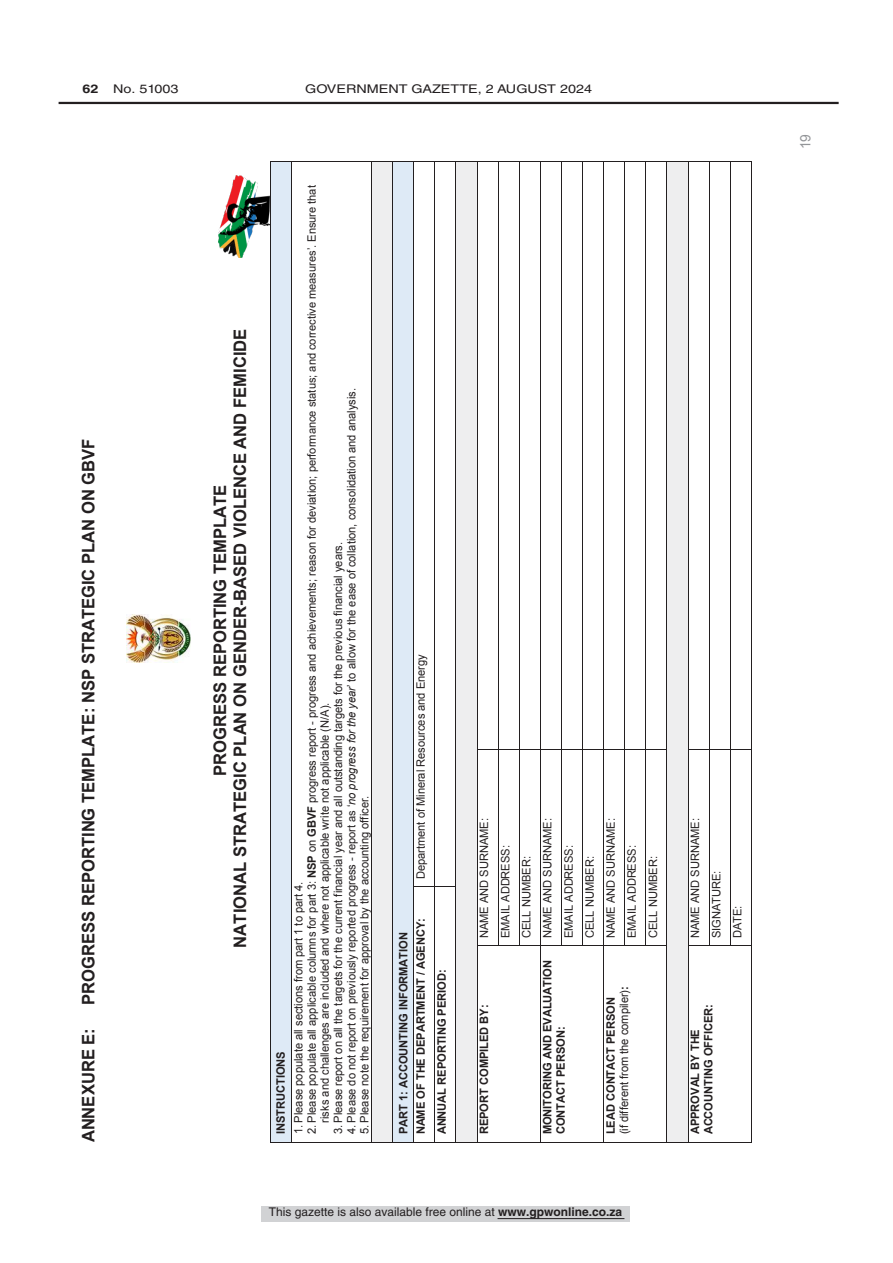
<style>
.page{position:relative;width:893px;height:1263px;background:#fff}
.page>*{position:absolute;margin:0;border:0;box-sizing:border-box;transform-origin:0 0}
.t1{font:700 17.25px/20px "Arial";color:#231f20;scale:.96 1}
.t2{font:14.4px "Arial";color:#939598;scale:.96 1}
.t3{font:12px "Helvetica LT Std";color:#231f20}
.t4{font:12px "Helvetica LT Std";color:#231f20;scale:1.2 1}
.t5{font:11.55px/21.1px "Arial";letter-spacing:-.005em;color:#231f20;scale:.96 1}
.t6{font:700 11.55px/17.4px "Arial";letter-spacing:-.005em;color:#231f20;scale:.96 1}
.s1{font-weight:700}
.s2{font-style:italic}
</style>
<div class="page">
<div style="left:261px;top:1206px;width:369px;height:16px;background:#d1d2d4"></div>
<hr style="left:498px;top:1218px;width:126px;height:1px;background:#231f20">
<hr style="left:59px;top:102px;width:780px;height:2px;background:#231f20">
<div style="left:270px;top:161px;width:21px;height:980px;background:#deeaf6"></div>
<hr style="left:270px;top:161px;width:1px;height:981px;background:#231f20">
<svg style="left:270px;top:1142px;width:21px;height:1px"></svg>
<hr style="left:291px;top:161px;width:1px;height:981px;background:#231f20">
<svg style="left:271px;top:161px;width:20px;height:1px"></svg>
<hr style="left:291px;top:1142px;width:80px;height:1px;background:#231f20">
<hr style="left:291px;top:161px;width:80px;height:1px;background:#231f20">
<div style="left:372px;top:161px;width:20px;height:980px;background:#eeeeef"></div>
<hr style="left:371px;top:161px;width:1px;height:981px;background:#231f20">
<div style="left:393px;top:161px;width:20px;height:980px;background:#deeaf6"></div>
<hr style="left:392px;top:161px;width:1px;height:981px;background:#231f20">
<hr style="left:413px;top:887px;width:1px;height:255px;background:#231f20">
<hr style="left:413px;top:161px;width:1px;height:725px;background:#231f20">
<hr style="left:434px;top:887px;width:1px;height:255px;background:#231f20">
<hr style="left:434px;top:161px;width:1px;height:725px;background:#231f20">
<div style="left:456px;top:161px;width:21px;height:980px;background:#eeeeef"></div>
<hr style="left:456px;top:887px;width:1px;height:255px;background:#231f20">
<svg style="left:413px;top:886px;width:43px;height:1px"></svg>
<hr style="left:456px;top:161px;width:1px;height:725px;background:#231f20">
<hr style="left:477px;top:946px;width:1px;height:196px;background:#231f20">
<hr style="left:477px;top:750px;width:1px;height:195px;background:#231f20">
<hr style="left:477px;top:161px;width:1px;height:588px;background:#231f20">
<hr style="left:498px;top:750px;width:1px;height:195px;background:#231f20">
<hr style="left:498px;top:161px;width:1px;height:588px;background:#231f20">
<hr style="left:519px;top:750px;width:1px;height:195px;background:#231f20">
<hr style="left:519px;top:161px;width:1px;height:588px;background:#231f20">
<hr style="left:540px;top:946px;width:1px;height:196px;background:#231f20">
<hr style="left:540px;top:750px;width:1px;height:195px;background:#231f20">
<hr style="left:540px;top:161px;width:1px;height:588px;background:#231f20">
<hr style="left:561px;top:750px;width:1px;height:195px;background:#231f20">
<hr style="left:561px;top:161px;width:1px;height:588px;background:#231f20">
<hr style="left:582px;top:750px;width:1px;height:195px;background:#231f20">
<hr style="left:582px;top:161px;width:1px;height:588px;background:#231f20">
<hr style="left:603px;top:946px;width:1px;height:196px;background:#231f20">
<hr style="left:603px;top:750px;width:1px;height:195px;background:#231f20">
<hr style="left:603px;top:161px;width:1px;height:588px;background:#231f20">
<hr style="left:624px;top:750px;width:1px;height:195px;background:#231f20">
<hr style="left:624px;top:161px;width:1px;height:588px;background:#231f20">
<hr style="left:645px;top:750px;width:1px;height:195px;background:#231f20">
<hr style="left:645px;top:161px;width:1px;height:588px;background:#231f20">
<div style="left:667px;top:161px;width:21px;height:980px;background:#eeeeef"></div>
<hr style="left:666px;top:946px;width:1px;height:196px;background:#231f20">
<svg style="left:477px;top:945px;width:190px;height:1px"></svg>
<hr style="left:666px;top:750px;width:1px;height:195px;background:#231f20">
<svg style="left:477px;top:749px;width:190px;height:1px"></svg>
<hr style="left:666px;top:161px;width:1px;height:588px;background:#231f20">
<hr style="left:688px;top:946px;width:1px;height:196px;background:#231f20">
<hr style="left:688px;top:750px;width:1px;height:195px;background:#231f20">
<hr style="left:688px;top:161px;width:1px;height:588px;background:#231f20">
<hr style="left:709px;top:750px;width:1px;height:195px;background:#231f20">
<hr style="left:709px;top:161px;width:1px;height:588px;background:#231f20">
<hr style="left:730px;top:750px;width:1px;height:195px;background:#231f20">
<hr style="left:730px;top:161px;width:1px;height:588px;background:#231f20">
<svg style="left:371px;top:1142px;width:381px;height:1px"></svg>
<hr style="left:751px;top:946px;width:1px;height:196px;background:#231f20">
<svg style="left:688px;top:945px;width:64px;height:1px"></svg>
<hr style="left:751px;top:750px;width:1px;height:195px;background:#231f20">
<svg style="left:688px;top:749px;width:64px;height:1px"></svg>
<hr style="left:751px;top:161px;width:1px;height:588px;background:#231f20">
<svg style="left:372px;top:161px;width:379px;height:1px"></svg>
<img style="left:218px;top:175px;width:51px;height:82px">
<img style="left:127px;top:615px;width:63px;height:47px">
<p class="t4" style="left:83px;top:82px;width:82px"><span class="s1">62</span> No. 51003</p>
<p class="t4" style="left:305px;top:82px;width:241px">GOVERNMENT GAZETTE, 2 Aug ust 2024</p>
<h1 class="t1" style="left:79px;top:1005px;width:592px;rotate:-90deg">PROGRESS REPORTING TEMPLATE: NSP STRATEGIC PLAN ON GBVF</h1>
<h1 class="t1" style="left:79px;top:1142px;width:121px;rotate:-90deg">ANNEXURE E:</h1>
<h1 class="t1" style="left:211px;top:948px;width:646px;text-indent:172px;rotate:-90deg">PROGRESS REPORTING TEMPLATE<br>NATIONAL STRATEGIC PLAN ON GENDER-BASED VIOLENCE AND FEMICIDE</h1>
<p class="t6" style="left:273px;top:1134px;width:88px;rotate:-90deg">INSTRUCTIONS</p>
<p class="t5" style="left:305px;top:1122px;width:978px;line-height:13.2px;text-indent:-12px;rotate:-90deg">2. Please populate all applicable columns for part 3: <span class="s1">NSP</span> on <span class="s1">GBVF</span> progress report - progress and achievements; reason for deviation; performance status; and corrective measures’. Ensure that risks and challenges are included and where not applicable write not applicable (N/A).</p>
<p class="t5" style="left:341px;top:1134px;width:779px;rotate:-90deg">4. Please do not report on previously reported progress - report as ‘<span class="s2">no progress for the year</span>’ to allow for the ease of collation, consolidation and analysis.</p>
<p class="t5" style="left:328px;top:1134px;width:619px;rotate:-90deg">3. Please report on all the targets for the current financial year and all outstanding targets for the previous financial years.</p>
<p class="t5" style="left:354px;top:1134px;width:354px;rotate:-90deg">5. Please note the requirement for approval by the accounting officer.</p>
<p class="t5" style="left:288px;top:1134px;width:265px;rotate:-90deg">1. Please populate all sections from part 1 to part 4.</p>
<p class="t5" style="left:410px;top:879px;width:236px;rotate:-90deg">Department of Mineral Resources and Energy</p>
<p class="t6" style="left:395px;top:1134px;width:227px;rotate:-90deg">PART 1: ACCOUNTING INFORMATION<br>NAME OF THE DEPARTMENT / AGENCY:</p>
<p class="t6" style="left:433px;top:1134px;width:173px;rotate:-90deg">ANNUAL REPORTING PERIOD:</p>
<p class="t5" style="left:474px;top:938px;width:126px;rotate:-90deg">NAME AND SURNAME:<br>EMAIL ADDRESS:<br>CELL NUMBER:</p>
<p class="t6" style="left:476px;top:1134px;width:137px;rotate:-90deg">REPORT COMPILED BY:</p>
<p class="t5" style="left:537px;top:938px;width:126px;rotate:-90deg">NAME AND SURNAME:<br>EMAIL ADDRESS:<br>CELL NUMBER:</p>
<p class="t6" style="left:541px;top:1134px;width:183px;line-height:13.2px;rotate:-90deg">MONITORING AND EVALUATION<br>CONTACT PERSON:</p>
<p class="t5" style="left:600px;top:938px;width:126px;rotate:-90deg">NAME AND SURNAME:<br>EMAIL ADDRESS:<br>CELL NUMBER:</p>
<p class="t5" style="left:604px;top:1134px;width:156px;line-height:13.4px;rotate:-90deg"><span class="s1">LEAD CONTACT PERSON </span>(if different from the compiler)<span class="s1">:</span></p>
<p class="t3" style="left:269px;top:1204px;width:355px">This gazette is also available free online at <span class="s1">www.gpwonline.co.za</span></p>
<p class="t5" style="left:685px;top:938px;width:127px;rotate:-90deg">NAME AND SURNAME:<br>SIGNATURE:<br>DATE:</p>
<p class="t6" style="left:689px;top:1134px;width:137px;line-height:13.4px;rotate:-90deg">APPROVAL BY THE<br>ACCOUNTING OFFICER:</p>
<p class="t2" style="left:796px;top:149px;width:17px;rotate:-90deg">19</p>
</div>
